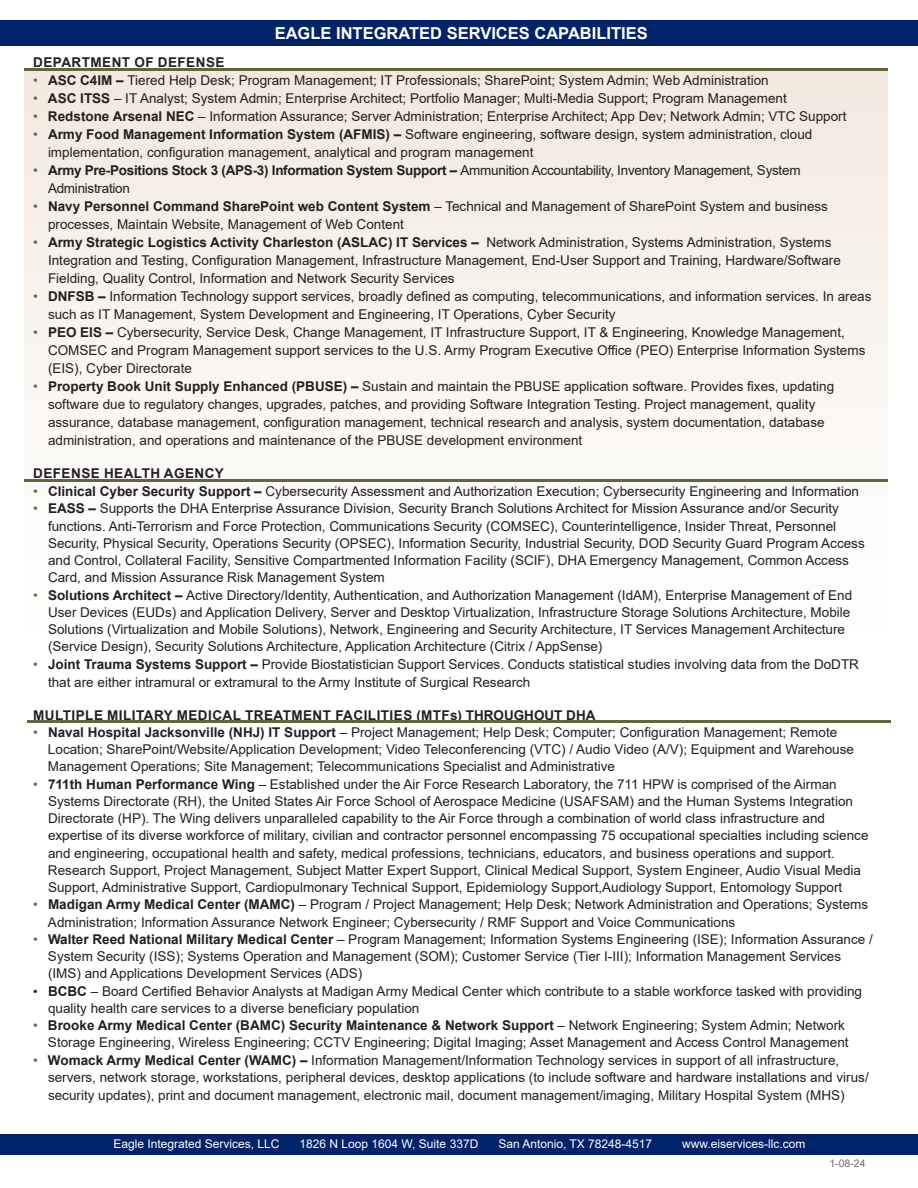
<style>
.page{position:relative;width:918px;height:1188px;background:#fff}
.page>*{position:absolute;margin:0;border:0;box-sizing:border-box;transform-origin:0 0}
.t1{font:700 16.5px "Arial";color:#fff}
.t2{font:13.5px/17.2px "Arial";color:#231f20}
.t3{font:13.5px/18px "Arial";letter-spacing:-.02em;color:#231f20}
.t4{font:700 13.5px "Arial";color:#231f20}
.t5{font:700 13.5px "Arial";letter-spacing:.035em;color:#231f20}
.t6{font:12px "Arial";color:#fff}
.t7{font:10.5px "Arial";color:#6c6d70}
.s1{color:#636638}
.s2{font-weight:700}
.s3{font-size:12.9px}
.s4{font-weight:400;color:#636638}
.s5{font-weight:400}
</style>
<div class="page">
<div style="left:24px;top:70px;width:864px;height:562px;background:linear-gradient(to bottom,#f2e9e0,#fff)"></div>
<hr style="left:24px;top:480px;width:864px;height:2px;background:#636638">
<div style="left:0;top:1134px;width:918px;height:20px;background:#002369"></div>
<hr style="left:24px;top:69px;width:864px;height:2px;background:#636638">
<div style="left:0;top:20px;width:918px;height:26px;background:#002369"></div>
<hr style="left:27px;top:721px;width:864px;height:2px;background:#636638">
<p class="t1" style="left:275px;top:21px;width:375px">EAGLE INTEGRATED SERVICES CAPABILITIES</p>
<p class="t5" style="left:33px;top:53px;width:193px">DEPARTMENT OF DEFENSE</p>
<p class="t2" style="left:33px;top:72px;width:737px"><span class="s1">•</span> <span class="s2">ASC C4IM –</span> Tiered Help Desk; Program Management; IT Professionals; SharePoint; System Admin; Web Administration</p>
<p class="t2" style="left:33px;top:90px;width:755px"><span class="s1">•</span> <span class="s2">ASC ITSS</span> – IT Analyst; System Admin; Enterprise Architect; Portfolio Manager; Multi-Media Support; Program Management</p>
<p class="t2" style="left:33px;top:108px;width:815px"><span class="s1">•</span> <span class="s2">Redstone Arsenal NEC</span> – Information Assurance; Server Administration; Enterprise Architect; App Dev; Network Admin; VTC Support</p>
<p class="t2" style="left:48px;top:125px;width:766px;line-height:18px;text-indent:-15px"><span class="s1">•</span> <span class="s2">Army Food Management Information System (AFMIS) –</span> Software engineering, software design, system administration, cloud implementation, configuration management, analytical and program management</p>
<p class="t3" style="left:48px;top:161px;width:754px;text-indent:-15px"><span class="s1">•</span> <span class="s2">Army Pre-Positions Stock 3 (APS-3) Information System Support –</span> Ammunition Accountability, Inventory Management, System<br>Administration</p>
<p class="t2" style="left:48px;top:197px;width:782px;line-height:18px;text-indent:-15px"><span class="s1">•</span> <span class="s2">Navy Personnel Command SharePoint web Content System</span> – Technical and Management of SharePoint System and business processes, Maintain Website, Management of Web Content</p>
<p class="t2" style="left:48px;top:233px;width:794px;line-height:18px;text-indent:-15px"><span class="s1">•</span> <span class="s2">Army Strategic Logistics Activity Charleston (ASLAC) IT Services –</span> Network Administration, Systems Administration, Systems<br>Integration and Testing, Configuration Management, Infrastructure Management, End-User Support and Training, Hardware/Software<br>Fielding, Quality Control, Information and Network Security Services</p>
<p class="t2" style="left:48px;top:287px;width:825px;line-height:18px;text-indent:-15px"><span class="s1">•</span> <span class="s2">DNFSB –</span> Information Technology support services, broadly defined as computing, telecommunications, and information services. In areas such as IT Management, System Development and Engineering, IT Operations, Cyber Security</p>
<p class="t2" style="left:48px;top:323px;width:819px;line-height:18px;text-indent:-15px"><span class="s1">•</span> <span class="s2">PEO EIS –</span> Cybersecurity, Service Desk, Change Management, IT Infrastructure Support, IT &amp; Engineering, Knowledge Management,<br>COMSEC and Program Management support services to the U.S. Army Program Executive Office (PEO) Enterprise Information Systems (EIS), Cyber Directorate</p>
<p class="t2" style="left:48px;top:377px;width:788px;line-height:18px;text-indent:-15px"><span class="s1">•</span> <span class="s2">Property Book Unit Supply Enhanced (PBUSE) –</span> Sustain and maintain the PBUSE application software. Provides fixes, updating software due to regulatory changes, upgrades, patches, and providing Software Integration Testing. Project management, quality assurance, database management, configuration management, technical research and analysis, system documentation, database administration, and operations and maintenance of the PBUSE development environment</p>
<p class="t5" style="left:33px;top:464px;width:192px">DEFENSE HEALTH AGENCY</p>
<p class="t2" style="left:33px;top:483px;width:828px"><span class="s1">•</span> <span class="s2">Clinical Cyber Security Support –</span> Cybersecurity Assessment and Authorization Execution; Cybersecurity Engineering and Information</p>
<p class="t2" style="left:48px;top:500px;width:818px;text-indent:-15px"><span class="s1">•</span> <span class="s2">EASS –</span> Supports the DHA Enterprise Assurance Division, Security Branch Solutions Architect for Mission Assurance and/or Security functions. Anti-Terrorism and Force Protection, Communications Security (COMSEC), Counterintelligence, Insider Threat, Personnel Security, Physical Security, Operations Security (OPSEC), Information Security, Industrial Security, DOD Security Guard Program Access and Control, Collateral Facility, Sensitive Compartmented Information Facility (SCIF), DHA Emergency Management, Common Access Card, and Mission Assurance Risk Management System</p>
<p class="t2" style="left:48px;top:586px;width:806px;text-indent:-15px"><span class="s1">•</span> <span class="s2">Solutions Architect –</span> Active Directory/Identity, Authentication, and Authorization Management (IdAM), Enterprise Management of End User Devices (EUDs) and Application Delivery, Server and Desktop Virtualization, Infrastructure Storage Solutions Architecture, Mobile Solutions (Virtualization and Mobile Solutions), Network, Engineering and Security Architecture, IT Services Management Architecture (Service Design), Security Solutions Architecture, Application Architecture (Citrix / AppSense)</p>
<p class="t2" style="left:48px;top:655px;width:813px;line-height:18px;text-indent:-15px"><span class="s1">•</span> <span class="s2">Joint Trauma Systems Support –</span> Provide Biostatistician Support Services. Conducts statistical studies involving data from the DoDTR that are either intramural or extramural to the Army Institute of Surgical Research</p>
<p class="t5" style="left:33px;top:705px;width:564px">MULTIPLE MILITARY MEDICAL TREATMENT FACILITIES (MTFs) THROUGHOUT DHA</p>
<p class="t2" style="left:33px;top:723px;width:806px"><span class="s1">•</span> <span class="s2">Naval Hospital Jacksonville (NHJ) IT Support</span> – Project Management; Help Desk; Computer; Configuration Management; Remote</p>
<p class="t2" style="left:48px;top:741px;width:807px">Location; SharePoint/Website/Application Development; Video Teleconferencing (VTC) / Audio Video (A/V); Equipment and Warehouse</p>
<p class="t2" style="left:48px;top:758px;width:569px">Management Operations; Site Management; Telecommunications Specialist and Administrative</p>
<p class="t2" style="left:48px;top:775px;width:822px;text-indent:-15px"><span class="s1">•</span> <span class="s2">711th Human Performance Wing</span> – Established under the Air Force Research Laboratory, the 711 HPW is comprised of the Airman Systems Directorate (RH), the United States Air Force School of Aerospace Medicine (USAFSAM) and the Human Systems Integration Directorate (HP). The Wing delivers unparalleled capability to the Air Force through a combination of world class infrastructure and expertise of its diverse workforce of military, civilian and contractor personnel encompassing 75 occupational specialties including science and engineering, occupational health and safety, medical professions, technicians, educators, and business operations and support.</p>
<p class="t2" style="left:48px;top:861px;width:815px">Research Support, Project Management, Subject Matter Expert Support, Clinical Medical Support, System Engineer, Audio Visual Media<br>Support, Administrative Support, Cardiopulmonary Technical Support, Epidemiology Support,Audiology Support, Entomology Support</p>
<p class="t2" style="left:33px;top:896px;width:837px"><span class="s1">•</span> <span class="s2">Madigan Army Medical Center (MAMC)</span> – Program / Project Management; Help Desk; Network Administration and Operations; Systems</p>
<p class="t2" style="left:48px;top:913px;width:689px">Administration; Information Assurance Network Engineer; Cybersecurity / RMF Support and Voice Communications</p>
<p class="t2" style="left:33px;top:930px;width:841px"><span class="s1">•</span> <span class="s2">Walter Reed National Military Medical Center</span> – Program Management; Information Systems Engineering (ISE); Information Assurance /</p>
<p class="t2" style="left:48px;top:948px;width:795px">System Security (ISS); Systems Operation and Management (SOM); Customer Service (Tier I-III); Information Management Services (IMS) and Applications Development Services (ADS)</p>
<p class="t2" style="left:48px;top:982px;width:816px;text-indent:-15px"><span class="s3">•</span> <span class="s2">BCBC</span> – Board Certified Behavior Analysts at Madigan Army Medical Center which contribute to a stable workforce tasked with providing quality health care services to a diverse beneficiary population</p>
<p class="t4" style="left:33px;top:1016px;width:813px"><span class="s4">•</span> Brooke Army Medical Center (BAMC) Security Maintenance &amp; Network Support <span class="s5">– Network Engineering; System Admin; Network</span></p>
<p class="t2" style="left:48px;top:1034px;width:802px">Storage Engineering, Wireless Engineering; CCTV Engineering; Digital Imaging; Asset Management and Access Control Management</p>
<p class="t2" style="left:48px;top:1051px;width:822px;text-indent:-15px"><span class="s1">•</span> <span class="s2">Womack Army Medical Center (WAMC) –</span> Information Management/Information Technology services in support of all infrastructure, servers, network storage, workstations, peripheral devices, desktop applications (to include software and hardware installations and virus/ security updates), print and document management, electronic mail, document management/imaging, Military Hospital System (MHS)</p>
<p class="t6" style="left:113px;top:1135px;width:168px">Eagle Integrated Services, LLC</p>
<p class="t6" style="left:300px;top:1135px;width:180px">1826 N Loop 1604 W, Suite 337D</p>
<p class="t6" style="left:498px;top:1135px;width:155px">San Antonio, TX 78248-4517</p>
<p class="t6" style="left:682px;top:1135px;width:125px">www.eiservices-llc.com</p>
<p class="t7" style="left:829px;top:1156px;width:38px">1-08-24</p>
</div>
